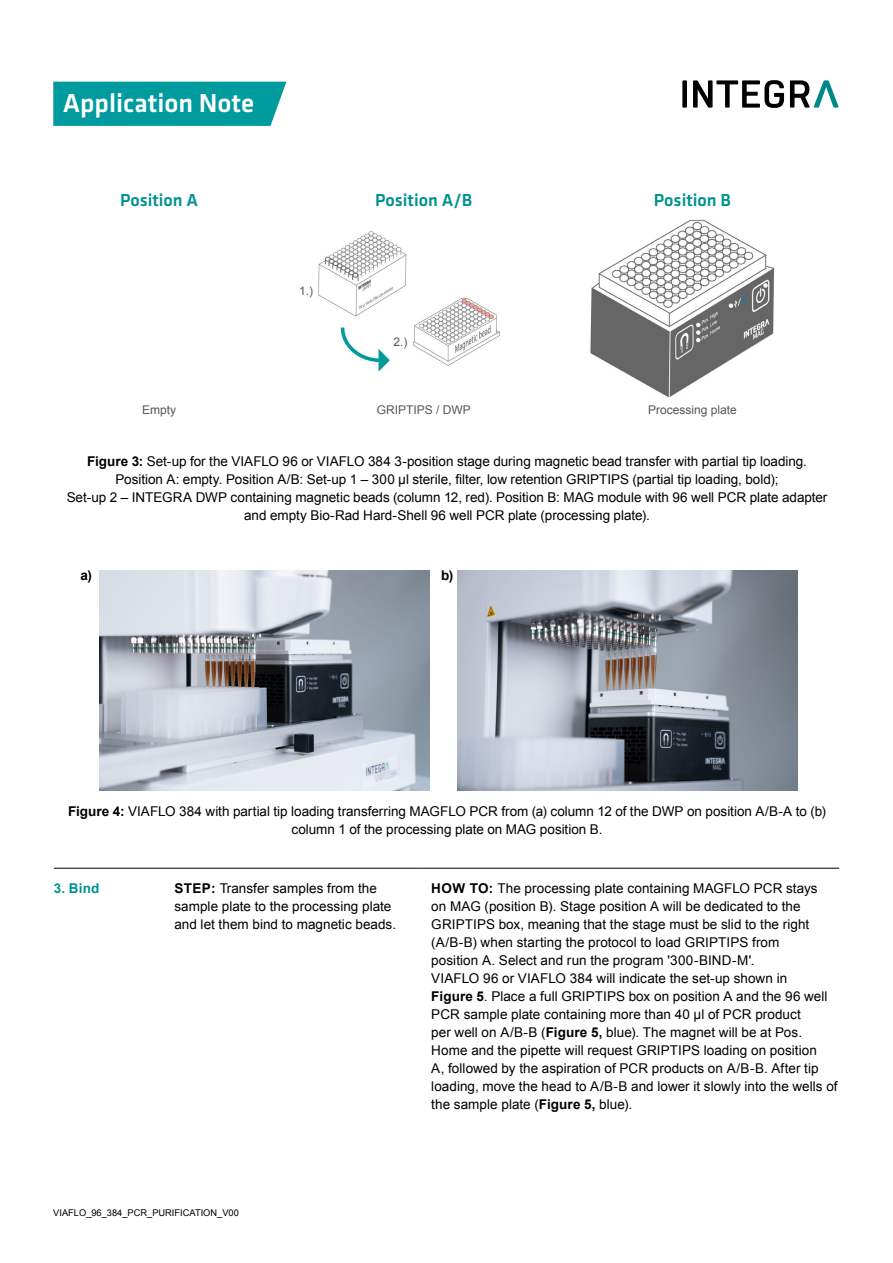
<style>
.page{position:relative;width:893px;height:1263px;background:#fff}
.page>*{position:absolute;margin:0;border:0;box-sizing:border-box;transform-origin:0 0}
.t1{font:500 27px "Klavika Basic";color:#fff}
.t2{font:500 18px "Klavika Basic";color:#009290}
.t3{font:13.5px/18px "Arial";color:#000;text-align:center}
.t4{font:700 13.5px "Arial";color:#009294}
.t5{font:700 13.5px "Arial";color:#000}
.t6{font:12px "Arial";color:#565656}
.t7{font:9.3px "Arial";color:#000}
.s1{font-weight:700}
</style>
<div class="page">
<div style="left:53px;top:82px;width:233px;height:44px;background:#009b9e"></div>
<div style="left:682px;top:80px;width:5px;height:28px;background:#000"></div>
<svg style="left:693px;top:80px;width:91px;height:28px"></svg>
<svg style="left:790px;top:80px;width:48px;height:28px"></svg>
<img style="left:100px;top:570px;width:329px;height:221px">
<img style="left:457px;top:570px;width:341px;height:221px">
<hr style="left:54px;top:868px;width:110px;height:1px;background:#000">
<hr style="left:164px;top:868px;width:257px;height:1px;background:#000">
<hr style="left:421px;top:868px;width:418px;height:1px;background:#000">
<img style="left:318px;top:219px;width:457px;height:179px">
<h1 class="t1" style="left:63px;top:85px;width:193px">Application Note</h1>
<h2 class="t2" style="left:120px;top:188px;width:80px">Position A</h2>
<h2 class="t2" style="left:375px;top:188px;width:99px">Position A/B</h2>
<h2 class="t2" style="left:654px;top:188px;width:78px">Position B</h2>
<p class="t6" style="left:299px;top:283px;width:16px">1.)</p>
<p class="t6" style="left:393px;top:334px;width:16px">2.)</p>
<p class="t6" style="left:142px;top:402px;width:36px">Empty</p>
<p class="t6" style="left:377px;top:402px;width:96px">GRIPTIPS / DWP</p>
<p class="t6" style="left:648px;top:402px;width:90px">Processing plate</p>
<p class="t3" style="left:67px;top:452px;width:762px"><span class="s1">Figure 3:</span> Set-up for the VIAFLO 96 or VIAFLO 384 3-position stage during magnetic bead transfer with partial tip loading.<br>Position A: empty. Position A/B: Set-up 1 – 300 µl sterile, filter, low retention GRIPTIPS (partial tip loading, bold);<br>Set-up 2 – INTEGRA DWP containing magnetic beads (column 12, red). Position B: MAG module with 96 well PCR plate adapter and empty Bio-Rad Hard-Shell 96 well PCR plate (processing plate).</p>
<p class="t5" style="left:80px;top:567px;width:13px">a)</p>
<p class="t5" style="left:441px;top:567px;width:14px">b)</p>
<p class="t3" style="left:68px;top:802px;width:759px"><span class="s1">Figure 4:</span> VIAFLO 384 with partial tip loading transferring MAGFLO PCR from (a) column 12 of the DWP on position A/B-A to (b) column 1 of the processing plate on MAG position B.</p>
<p class="t4" style="left:54px;top:879px;width:47px">3. Bind</p>
<p class="t3" style="left:174px;top:879px;width:223px;text-align:left"><span class="s1">STEP:</span> Transfer samples from the sample plate to the processing plate and let them bind to magnetic beads.</p>
<p class="t3" style="left:431px;top:879px;width:408px;text-align:left"><span class="s1">HOW TO:</span> The processing plate containing MAGFLO PCR stays<br>on MAG (position B). Stage position A will be dedicated to the GRIPTIPS box, meaning that the stage must be slid to the right (A/B-B) when starting the protocol to load GRIPTIPS from<br>position A. Select and run the program '300-BIND-M'.<br>VIAFLO 96 or VIAFLO 384 will indicate the set-up shown in<br><span class="s1">Figure 5</span>. Place a full GRIPTIPS box on position A and the 96 well PCR sample plate containing more than 40 µl of PCR product<br>per well on A/B-B (<span class="s1">Figure 5,</span> blue). The magnet will be at Pos.<br>Home and the pipette will request GRIPTIPS loading on position<br>A, followed by the aspiration of PCR products on A/B-B. After tip loading, move the head to A/B-B and lower it slowly into the wells of the sample plate (<span class="s1">Figure 5,</span> blue).</p>
<p class="t7" style="left:53px;top:1206px;width:187px">VIAFLO_96_384_PCR_PURIFICATION_V00</p>
</div>
